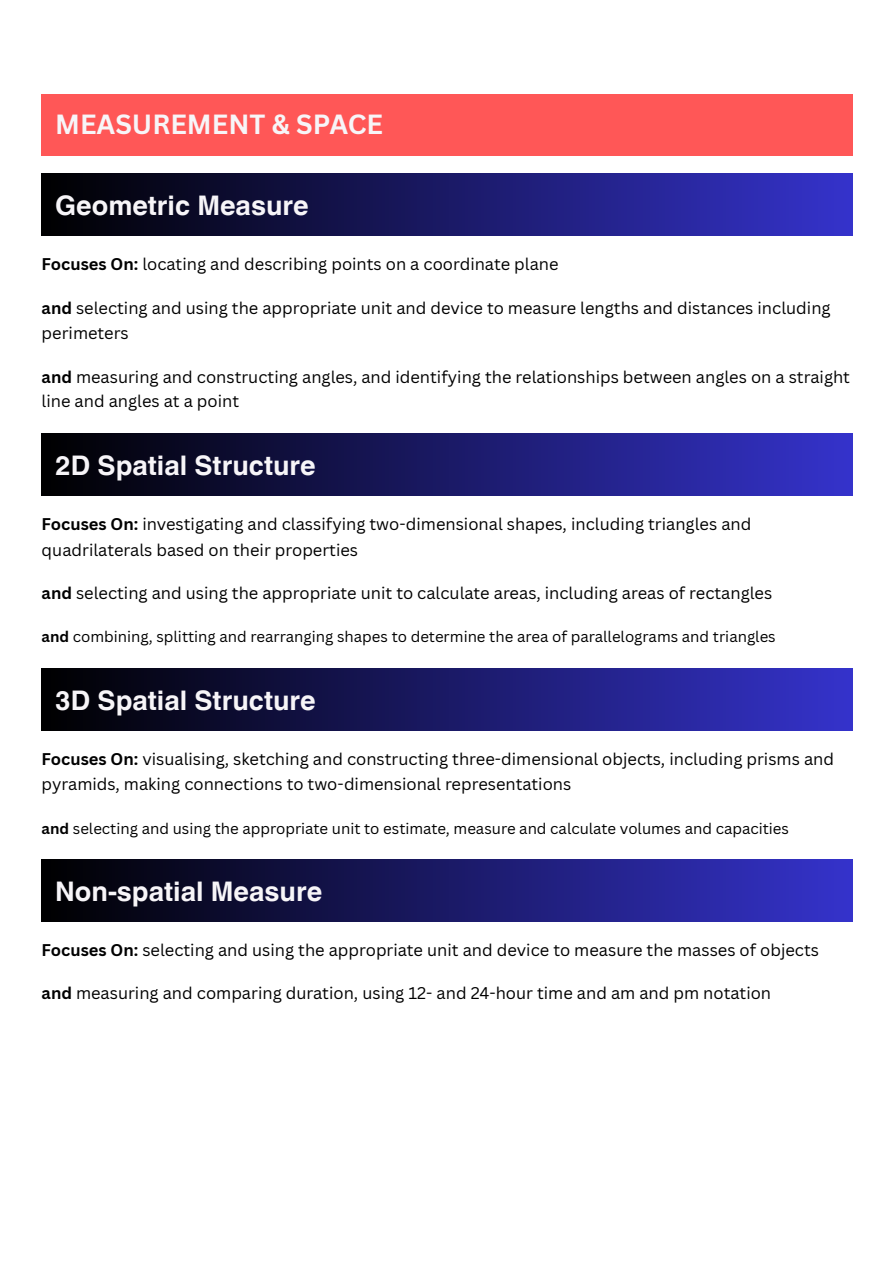
<style>
.page{position:relative;width:894px;height:1263px;background:#fff}
.page>*{position:absolute;margin:0;border:0;box-sizing:border-box;transform-origin:0 0}
.t1{font:700 27px "Helvetica World";color:#f7f5f8}
.t2{font:700 27px "Canva Sans";color:#f7f5f8}
.t3{font:16.5px/24.8px "Canva Sans";color:#000}
.t4{font:15px "Canva Sans";color:#000}
.s1{font-weight:700}
</style>
<div class="page">
<div style="left:42px;top:94px;width:810px;height:61px;background:#ff5757"></div>
<div style="left:42px;top:173px;width:810px;height:62px;background:linear-gradient(to right,#000,#3533cb)"></div>
<div style="left:42px;top:433px;width:810px;height:62px;background:linear-gradient(to right,#000,#3533cb)"></div>
<div style="left:42px;top:668px;width:810px;height:62px;background:linear-gradient(to right,#000,#3533cb)"></div>
<div style="left:42px;top:860px;width:810px;height:61px;background:linear-gradient(to right,#000,#3533cb)"></div>
<p class="t2" style="left:55px;top:105px;width:329px">MEASUREMENT &amp; SPACE</p>
<p class="t1" style="left:55px;top:183px;width:255px">Geometric Measure</p>
<h2 class="t3" style="left:42px;top:251px;width:518px"><span class="s1">Focuses On:</span> locating and describing points on a coordinate plane</h2>
<h2 class="t3" style="left:42px;top:295px;width:790px"><span class="s1">and</span> selecting and using the appropriate unit and device to measure lengths and distances including perimeters</h2>
<h2 class="t3" style="left:42px;top:364px;width:809px"><span class="s1">and</span> measuring and constructing angles, and identifying the relationships between angles on a straight line and angles at a point</h2>
<p class="t1" style="left:55px;top:443px;width:262px">2D Spatial Structure</p>
<h2 class="t3" style="left:42px;top:511px;width:711px;line-height:25.8px"><span class="s1">Focuses On:</span> investigating and classifying two-dimensional shapes, including triangles and quadrilaterals based on their properties</h2>
<h2 class="t3" style="left:42px;top:580px;width:732px"><span class="s1">and</span> selecting and using the appropriate unit to calculate areas, including areas of rectangles</h2>
<p class="t4" style="left:42px;top:626px;width:735px"><span class="s1">and</span> combining, splitting and rearranging shapes to determine the area of parallelograms and triangles</p>
<p class="t1" style="left:55px;top:678px;width:262px">3D Spatial Structure</p>
<h2 class="t3" style="left:42px;top:746px;width:793px"><span class="s1">Focuses On:</span> visualising, sketching and constructing three-dimensional objects, including prisms and pyramids, making connections to two-dimensional representations</h2>
<p class="t4" style="left:42px;top:818px;width:748px"><span class="s1">and</span> selecting and using the appropriate unit to estimate, measure and calculate volumes and capacities</p>
<p class="t1" style="left:55px;top:870px;width:268px">Non-spatial Measure</p>
<h2 class="t3" style="left:42px;top:937px;width:778px"><span class="s1">Focuses On:</span> selecting and using the appropriate unit and device to measure the masses of objects</h2>
<h2 class="t3" style="left:42px;top:980px;width:730px"><span class="s1">and</span> measuring and comparing duration, using 12- and 24-hour time and am and pm notation</h2>
</div>
